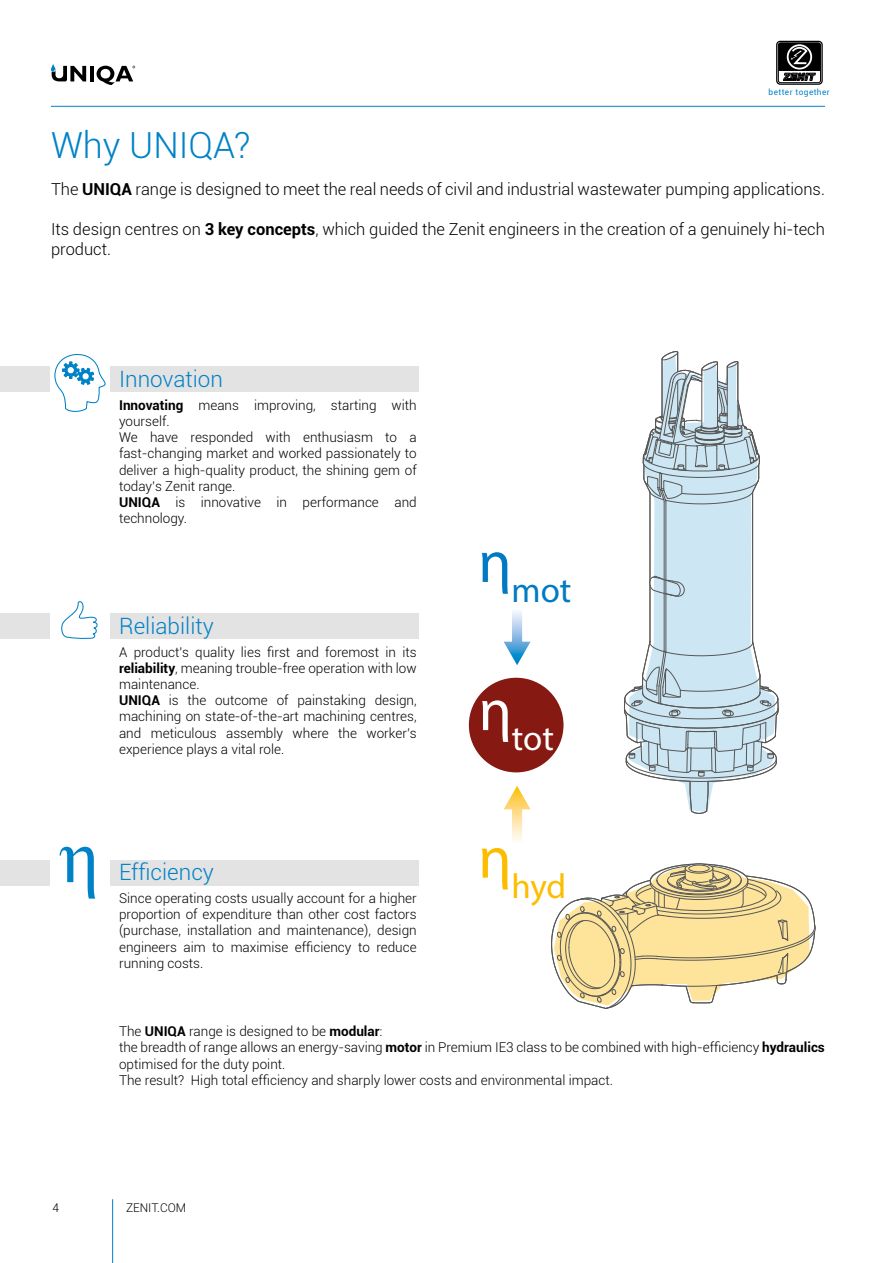
<style>
.page{position:relative;width:893px;height:1263px;background:#fff}
.page>*{position:absolute;margin:0;border:0;box-sizing:border-box;transform-origin:0 0}
.t1{font:300 36px "Roboto";color:#0082c7}
.t2{font:34.95px "Myriad Pro";color:#007ac3}
.t3{font:34.95px "Myriad Pro";color:#fcbd00}
.t4{font:34.95px "Myriad Pro";color:#fff}
.t5{font:300 22.5px "Roboto";color:#0082c7}
.t6{font:300 16.5px/19.8px "Roboto";color:#000}
.t7{font:300 13.5px/16.2px "Roboto";color:#000}
.t8{font:300 12px "Roboto";color:#000}
.t9{font:8.25px "Roboto";letter-spacing:.05em;color:#0082c7}
.s1{font-weight:700}
</style>
<div class="page">
<hr style="left:90px;top:66px;width:4px;height:15px;background:#000">
<svg style="left:97px;top:66px;width:38px;height:19px"></svg>
<svg style="left:51px;top:64px;width:35px;height:17px"></svg>
<hr style="left:112px;top:1199px;width:1px;height:64px;background:#0082c7">
<hr style="left:51px;top:106px;width:774px;height:1px;background:#0082c7">
<div style="left:776px;top:41px;width:47px;height:44px;border:1px solid #000;border-radius:3px"></div>
<div style="left:778px;top:43px;width:43px;height:40px;border:1px solid #000;border-radius:2px"></div>
<svg style="left:778px;top:43px;width:42px;height:38px"></svg>
<div style="left:0;top:860px;width:418px;height:25px;background:#e3e3e3"></div>
<div style="left:0;top:613px;width:418px;height:25px;background:#e3e3e3"></div>
<div style="left:0;top:367px;width:418px;height:25px;background:#e3e3e3"></div>
<div style="left:51px;top:353px;width:59px;height:60px;background:#fff"></div>
<svg style="left:54px;top:353px;width:52px;height:59px"></svg>
<div style="left:51px;top:593px;width:59px;height:60px;background:#fff"></div>
<svg style="left:61px;top:601px;width:37px;height:38px"></svg>
<div style="left:51px;top:842px;width:59px;height:60px;background:#fff"></div>
<svg style="left:60px;top:847px;width:35px;height:52px"></svg>
<div style="left:469px;top:678px;width:94px;height:94px;background:#861912;border-radius:50%"></div>
<svg style="left:504px;top:786px;width:27px;height:55px"></svg>
<svg style="left:504px;top:611px;width:27px;height:54px"></svg>
<svg style="left:623px;top:351px;width:156px;height:463px"></svg>
<svg style="left:551px;top:863px;width:265px;height:146px"></svg>
<p class="t9" style="left:769px;top:86px;width:63px">better together</p>
<h1 class="t1" style="left:51px;top:120px;width:201px">Why UNIQA?</h1>
<p class="t6" style="left:51px;top:179px;width:775px">The <span class="s1">UNIQA</span> range is designed to meet the real needs of civil and industrial wastewater pumping applications.</p>
<p class="t6" style="left:51px;top:218px;width:775px">Its design centres on <span class="s1">3 key concepts</span>, which guided the Zenit engineers in the creation of a genuinely hi-tech product.</p>
<h3 class="t5" style="left:119px;top:363px;width:105px">Innovation</h3>
<p class="t7" style="left:119px;top:396px;width:299px"><span class="s1">Innovating</span> means improving, starting with yourself.<br>We have responded with enthusiasm to a fast-changing market and worked passionately to deliver a high-quality product, the shining gem of today’s Zenit range.<br><span class="s1">UNIQA</span> is innovative in performance and technology.</p>
<h3 class="t5" style="left:119px;top:610px;width:96px">Reliability</h3>
<p class="t7" style="left:119px;top:643px;width:299px">A product's quality lies first and foremost in its <span class="s1">reliability</span>, meaning trouble-free operation with low maintenance.<br><span class="s1">UNIQA</span> is the outcome of painstaking design, machining on state-of-the-art machining centres, and meticulous assembly where the worker’s experience plays a vital role.</p>
<h3 class="t5" style="left:119px;top:857px;width:96px">Efficiency</h3>
<p class="t7" style="left:119px;top:889px;width:299px;text-align:justify">Since operating costs usually account for a higher proportion of expenditure than other cost factors (purchase, installation and maintenance), design engineers aim to maximise efficiency to reduce running costs.</p>
<h2 class="t2" style="left:478px;top:569px;width:95px"><sup>η</sup>mot</h2>
<h2 class="t4" style="left:479px;top:717px;width:77px"><sup>η</sup>tot</h2>
<h2 class="t3" style="left:478px;top:864px;width:90px"><sup>η</sup>hyd</h2>
<p class="t7" style="left:119px;top:1023px;width:707px">The <span class="s1">UNIQA</span> range is designed to be <span class="s1">modular</span>:<br>the breadth of range allows an energy-saving <span class="s1">motor</span> in Premium IE3 class to be combined with high-efficiency <span class="s1">hydraulics </span>optimised for the duty point.<br>The result? High total efficiency and sharply lower costs and environmental impact.</p>
<p class="t8" style="left:52px;top:1199px;width:8px">4</p>
<p class="t8" style="left:126px;top:1199px;width:62px">ZENIT.COM</p>
</div>
